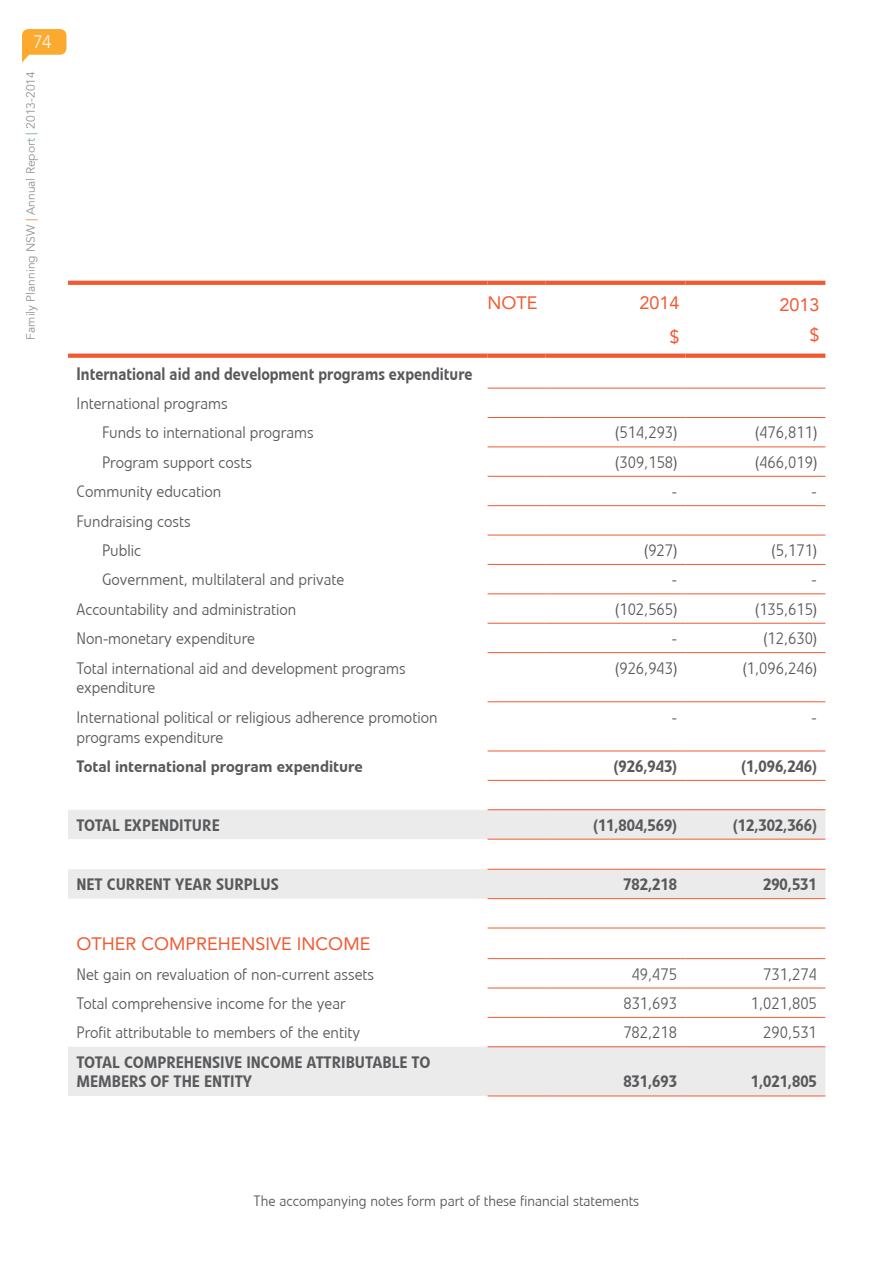
<style>
.page{position:relative;width:893px;height:1263px;background:#fff}
.page>*{position:absolute;margin:0;border:0;box-sizing:border-box;transform-origin:0 0}
.t1{font:500 18px "Linotype Veto";color:#58595b;scale:.89 1}
.t2{font:18px/33.8px "Avenir LT";color:#f15a31;text-align:right}
.t3{font:300 18px "Avenir LT";color:#fff}
.t4{font:300 16.5px/29.4px "Linotype Veto";color:#58595b}
.t5{font:500 16.5px/19.8px "Linotype Veto";color:#58595b}
.t6{font:300 15px "Linotype Veto";color:#58595b}
.t7{font:12px "Avenir LT";color:#939598}
.s1{font-family:"Avenir";font-weight:800;color:#f9a987}
.s2{font-family:"Avenir";font-weight:800;color:#98cbc8}
</style>
<div class="page">
<svg style="left:22px;top:29px;width:45px;height:34px"></svg>
<svg style="left:68px;top:810px;width:757px;height:286px"></svg>
<hr style="left:488px;top:388px;width:58px;height:1px;background:#f15a31">
<hr style="left:546px;top:388px;width:140px;height:1px;background:#f15a31">
<hr style="left:686px;top:388px;width:139px;height:1px;background:#f15a31">
<hr style="left:488px;top:417px;width:58px;height:1px;background:#f15a31">
<hr style="left:546px;top:417px;width:140px;height:1px;background:#f15a31">
<hr style="left:686px;top:417px;width:139px;height:1px;background:#f15a31">
<hr style="left:488px;top:447px;width:58px;height:1px;background:#f15a31">
<hr style="left:546px;top:447px;width:140px;height:1px;background:#f15a31">
<hr style="left:686px;top:447px;width:139px;height:1px;background:#f15a31">
<hr style="left:488px;top:476px;width:58px;height:1px;background:#f15a31">
<hr style="left:546px;top:476px;width:140px;height:1px;background:#f15a31">
<hr style="left:686px;top:476px;width:139px;height:1px;background:#f15a31">
<hr style="left:488px;top:505px;width:58px;height:1px;background:#f15a31">
<hr style="left:546px;top:505px;width:140px;height:1px;background:#f15a31">
<hr style="left:686px;top:505px;width:139px;height:1px;background:#f15a31">
<hr style="left:488px;top:535px;width:58px;height:1px;background:#f15a31">
<hr style="left:546px;top:535px;width:140px;height:1px;background:#f15a31">
<hr style="left:686px;top:535px;width:139px;height:1px;background:#f15a31">
<hr style="left:488px;top:564px;width:58px;height:1px;background:#f15a31">
<hr style="left:546px;top:564px;width:140px;height:1px;background:#f15a31">
<hr style="left:686px;top:564px;width:139px;height:1px;background:#f15a31">
<hr style="left:488px;top:594px;width:58px;height:1px;background:#f15a31">
<hr style="left:546px;top:594px;width:140px;height:1px;background:#f15a31">
<hr style="left:686px;top:594px;width:139px;height:1px;background:#f15a31">
<hr style="left:488px;top:623px;width:58px;height:1px;background:#f15a31">
<hr style="left:546px;top:623px;width:140px;height:1px;background:#f15a31">
<hr style="left:686px;top:623px;width:139px;height:1px;background:#f15a31">
<hr style="left:488px;top:652px;width:58px;height:1px;background:#f15a31">
<hr style="left:546px;top:652px;width:140px;height:1px;background:#f15a31">
<hr style="left:686px;top:652px;width:139px;height:1px;background:#f15a31">
<hr style="left:488px;top:701px;width:58px;height:1px;background:#f15a31">
<hr style="left:546px;top:701px;width:140px;height:1px;background:#f15a31">
<hr style="left:686px;top:701px;width:139px;height:1px;background:#f15a31">
<hr style="left:488px;top:751px;width:58px;height:1px;background:#f15a31">
<hr style="left:546px;top:751px;width:140px;height:1px;background:#f15a31">
<hr style="left:686px;top:751px;width:139px;height:1px;background:#f15a31">
<hr style="left:488px;top:780px;width:58px;height:1px;background:#f15a31">
<hr style="left:546px;top:780px;width:140px;height:1px;background:#f15a31">
<hr style="left:686px;top:780px;width:139px;height:1px;background:#f15a31">
<hr style="left:488px;top:809px;width:58px;height:1px;background:#f15a31">
<hr style="left:546px;top:809px;width:140px;height:1px;background:#f15a31">
<hr style="left:686px;top:809px;width:139px;height:1px;background:#f15a31">
<hr style="left:488px;top:839px;width:58px;height:1px;background:#f15a31">
<hr style="left:546px;top:839px;width:140px;height:1px;background:#f15a31">
<hr style="left:686px;top:839px;width:139px;height:1px;background:#f15a31">
<hr style="left:488px;top:869px;width:58px;height:1px;background:#f15a31">
<hr style="left:546px;top:869px;width:140px;height:1px;background:#f15a31">
<hr style="left:686px;top:869px;width:139px;height:1px;background:#f15a31">
<hr style="left:488px;top:898px;width:58px;height:1px;background:#f15a31">
<hr style="left:546px;top:898px;width:140px;height:1px;background:#f15a31">
<hr style="left:686px;top:898px;width:139px;height:1px;background:#f15a31">
<hr style="left:488px;top:928px;width:58px;height:1px;background:#f15a31">
<hr style="left:546px;top:928px;width:140px;height:1px;background:#f15a31">
<hr style="left:686px;top:928px;width:139px;height:1px;background:#f15a31">
<hr style="left:488px;top:958px;width:58px;height:1px;background:#f15a31">
<hr style="left:546px;top:958px;width:140px;height:1px;background:#f15a31">
<hr style="left:686px;top:958px;width:139px;height:1px;background:#f15a31">
<hr style="left:488px;top:988px;width:58px;height:1px;background:#f15a31">
<hr style="left:546px;top:988px;width:140px;height:1px;background:#f15a31">
<hr style="left:686px;top:988px;width:139px;height:1px;background:#f15a31">
<hr style="left:488px;top:1017px;width:58px;height:1px;background:#f15a31">
<hr style="left:546px;top:1017px;width:140px;height:1px;background:#f15a31">
<hr style="left:686px;top:1017px;width:139px;height:1px;background:#f15a31">
<hr style="left:488px;top:1046px;width:58px;height:1px;background:#f15a31">
<hr style="left:546px;top:1046px;width:140px;height:1px;background:#f15a31">
<hr style="left:686px;top:1046px;width:139px;height:1px;background:#f15a31">
<hr style="left:488px;top:1096px;width:58px;height:1px;background:#f15a31">
<hr style="left:546px;top:1096px;width:140px;height:1px;background:#f15a31">
<hr style="left:686px;top:1096px;width:139px;height:1px;background:#f15a31">
<svg style="left:68px;top:281px;width:420px;height:4px;fill:#f15a31"></svg>
<svg style="left:68px;top:354px;width:420px;height:4px;fill:#f15a31"></svg>
<svg style="left:488px;top:281px;width:58px;height:4px"></svg>
<svg style="left:546px;top:281px;width:140px;height:4px"></svg>
<svg style="left:488px;top:354px;width:58px;height:4px"></svg>
<svg style="left:546px;top:354px;width:140px;height:4px"></svg>
<svg style="left:686px;top:281px;width:139px;height:4px"></svg>
<svg style="left:686px;top:354px;width:139px;height:4px"></svg>
<p class="t3" style="left:33px;top:31px;width:20px">74</p>
<p class="t7" style="left:24px;top:339px;width:270px;rotate:-90deg">Family Planning NSW <span class="s1">|</span> Annual Report <span class="s2">|</span> 2013-2014</p>
<p class="t1" style="left:77px;top:362px;width:446px">International aid and development programs expenditure</p>
<p class="t4" style="left:102px;top:389px;width:213px;text-indent:-26px">International programs<br>Funds to international programs</p>
<p class="t2" style="left:488px;top:286px;width:52px">NOTE</p>
<p class="t2" style="left:639px;top:286px;width:42px">2014 $</p>
<p class="t2" style="left:779px;top:289px;width:42px;line-height:30.8px">2013 $</p>
<p class="t4" style="left:616px;top:418px;width:63px">(514,293)</p>
<p class="t4" style="left:755px;top:418px;width:63px">(476,811)</p>
<p class="t4" style="left:102px;top:447px;width:152px">Program support costs</p>
<p class="t4" style="left:616px;top:447px;width:63px">(309,158)</p>
<p class="t4" style="left:755px;top:447px;width:63px">(466,019)</p>
<p class="t4" style="left:77px;top:477px;width:146px">Community education</p>
<p class="t4" style="left:672px;top:477px;width:7px">-</p>
<p class="t4" style="left:812px;top:477px;width:7px">-</p>
<p class="t4" style="left:102px;top:506px;width:90px;text-indent:-26px">Fundraising costs<br>Public</p>
<p class="t4" style="left:644px;top:536px;width:34px">(927)</p>
<p class="t4" style="left:772px;top:536px;width:46px">(5,171)</p>
<p class="t4" style="left:102px;top:565px;width:244px">Government, multilateral and private</p>
<p class="t4" style="left:672px;top:565px;width:7px">-</p>
<p class="t4" style="left:812px;top:565px;width:7px">-</p>
<p class="t4" style="left:76px;top:594px;width:221px">Accountability and administration</p>
<p class="t4" style="left:616px;top:594px;width:63px">(102,565)</p>
<p class="t4" style="left:755px;top:594px;width:63px">(135,615)</p>
<p class="t4" style="left:76px;top:624px;width:180px">Non-monetary expenditure</p>
<p class="t4" style="left:672px;top:624px;width:7px">-</p>
<p class="t4" style="left:764px;top:624px;width:55px">(12,630)</p>
<p class="t4" style="left:76px;top:658px;width:331px;line-height:19.8px">Total international aid and development programs expenditure</p>
<p class="t4" style="left:616px;top:653px;width:63px">(926,943)</p>
<p class="t4" style="left:743px;top:653px;width:75px">(1,096,246)</p>
<p class="t4" style="left:76px;top:707px;width:363px;line-height:19.8px">International political or religious adherence promotion programs expenditure</p>
<p class="t4" style="left:672px;top:702px;width:7px">-</p>
<p class="t4" style="left:811px;top:702px;width:7px">-</p>
<p class="t5" style="left:76px;top:756px;width:288px">Total international program expenditure</p>
<p class="t5" style="left:614px;top:756px;width:64px">(926,943)</p>
<p class="t5" style="left:741px;top:756px;width:77px">(1,096,246)</p>
<p class="t5" style="left:76px;top:815px;width:145px">TOTAL EXPENDITURE</p>
<p class="t5" style="left:593px;top:815px;width:85px">(11,804,569)</p>
<p class="t5" style="left:733px;top:815px;width:85px">(12,302,366)</p>
<p class="t5" style="left:76px;top:875px;width:204px">NET CURRENT YEAR SURPLUS</p>
<p class="t5" style="left:623px;top:875px;width:55px">782,218</p>
<p class="t5" style="left:763px;top:875px;width:55px">290,531</p>
<p class="t2" style="left:77px;top:927px;width:295px">OTHER COMPREHENSIVE INCOME</p>
<p class="t4" style="left:77px;top:959px;width:299px">Net gain on revaluation of non-current assets</p>
<p class="t4" style="left:632px;top:959px;width:47px">49,475</p>
<p class="t4" style="left:763px;top:959px;width:55px">731,274</p>
<p class="t4" style="left:77px;top:989px;width:271px">Total comprehensive income for the year</p>
<p class="t4" style="left:623px;top:989px;width:55px">831,693</p>
<p class="t4" style="left:751px;top:989px;width:68px">1,021,805</p>
<p class="t4" style="left:77px;top:1018px;width:285px">Profit attributable to members of the entity</p>
<p class="t4" style="left:623px;top:1018px;width:55px">782,218</p>
<p class="t4" style="left:763px;top:1018px;width:55px">290,531</p>
<p class="t5" style="left:76px;top:1052px;width:355px">TOTAL COMPREHENSIVE INCOME ATTRIBUTABLE TO<br>MEMBERS OF THE ENTITY</p>
<p class="t5" style="left:623px;top:1072px;width:55px">831,693</p>
<p class="t5" style="left:751px;top:1072px;width:68px">1,021,805</p>
<p class="t6" style="left:254px;top:1192px;width:387px">The accompanying notes form part of these financial statements</p>
</div>
